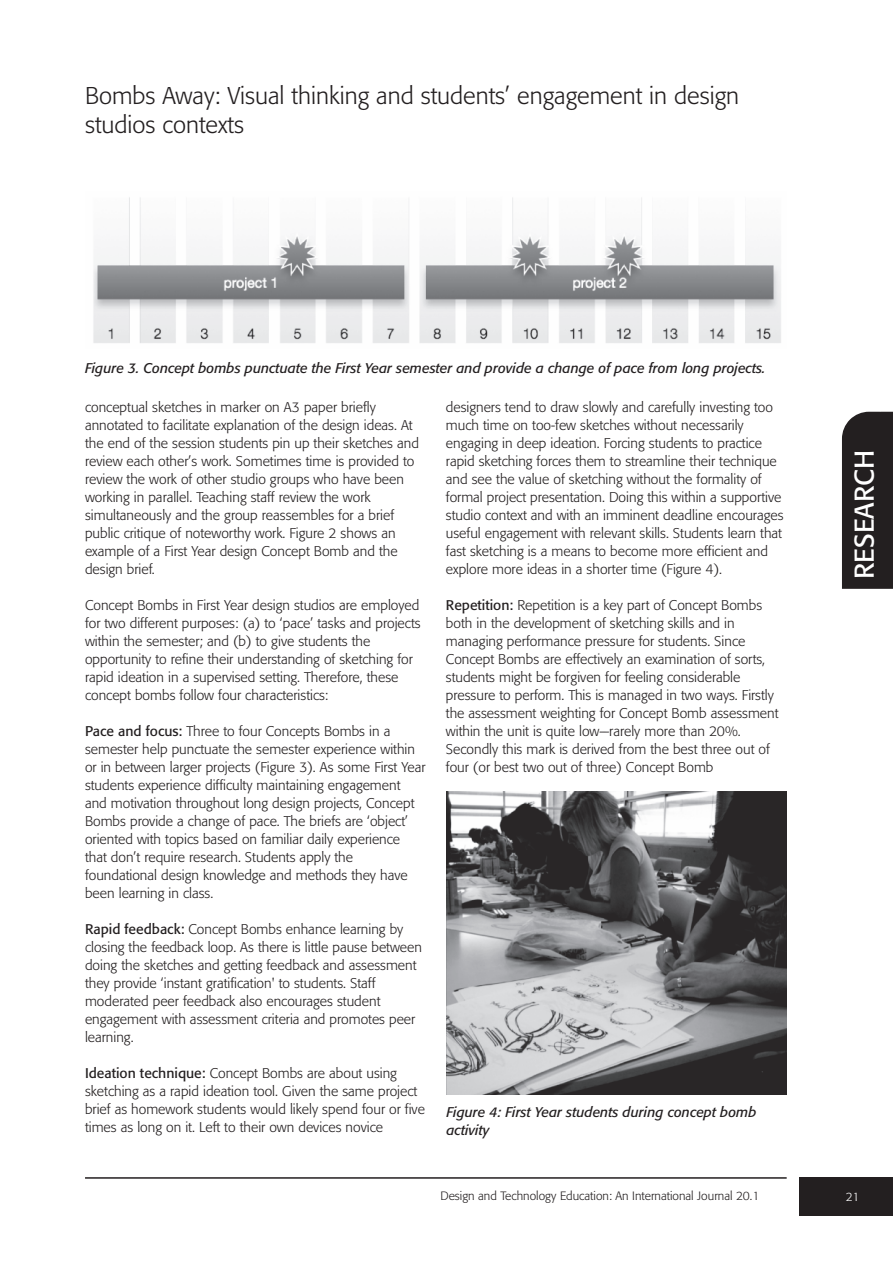
<style>
.page{position:relative;width:893px;height:1263px;background:#fff}
.page>*{position:absolute;margin:0;border:0;box-sizing:border-box;transform-origin:0 0}
.t1{font:27px "Formata";color:#fff}
.t2{font:300 24px/28.5px "Formata";color:#231f20}
.t3{font:300 13.95px/18px "Formata";color:#231f20}
.t4{font:italic 13.95px/18px "Formata";color:#231f20}
.t5{font:300 12px "Formata";color:#231f20}
.t6{font:300 12px "Formata";color:#fff}
.s1{font-weight:400}
</style>
<div class="page">
<div style="left:799px;top:1178px;width:94px;height:38px;background:#231f20"></div>
<hr style="left:85px;top:1177px;width:702px;height:2px;background:#231f20">
<div style="left:842px;top:412px;width:51px;height:177px;background:#231f20"></div>
<img style="left:93px;top:197px;width:688px;height:146px">
<img style="left:446px;top:791px;width:341px;height:303px">
<h2 class="t2" style="left:85px;top:83px;width:656px">Bombs Away: Visual thinking and students’ engagement in design studios contexts</h2>
<p class="t4" style="left:85px;top:360px;width:682px">Figure 3. Concept bombs punctuate the First Year semester and provide a change of pace from long projects.</p>
<p class="t3" style="left:85px;top:400px;width:335px">conceptual sketches in marker on A3 paper briefly annotated to facilitate explanation of the design ideas. At the end of the session students pin up their sketches and review each other’s work. Sometimes time is provided to review the work of other studio groups who have been working in parallel. Teaching staff review the work simultaneously and the group reassembles for a brief public critique of noteworthy work. Figure 2 shows an example of a First Year design Concept Bomb and the design brief.</p>
<p class="t3" style="left:85px;top:598px;width:337px">Concept Bombs in First Year design studios are employed for two different purposes: (a) to ‘pace’ tasks and projects within the semester; and (b) to give students the opportunity to refine their understanding of sketching for rapid ideation in a supervised setting. Therefore, these concept bombs follow four characteristics:</p>
<p class="t3" style="left:85px;top:724px;width:342px"><span class="s1">Pace and focus:</span> Three to four Concepts Bombs in a semester help punctuate the semester experience within or in between larger projects (Figure 3). As some First Year students experience difficulty maintaining engagement and motivation throughout long design projects, Concept Bombs provide a change of pace. The briefs are ‘object’ oriented with topics based on familiar daily experience<br>that don’t require research. Students apply the foundational design knowledge and methods they have been learning in class.</p>
<p class="t3" style="left:85px;top:922px;width:338px"><span class="s1">Rapid feedback:</span> Concept Bombs enhance learning by closing the feedback loop. As there is little pause between doing the sketches and getting feedback and assessment they provide ‘instant gratification' to students. Staff moderated peer feedback also encourages student engagement with assessment criteria and promotes peer learning.</p>
<p class="t3" style="left:85px;top:1066px;width:341px"><span class="s1">Ideation technique:</span> Concept Bombs are about using sketching as a rapid ideation tool. Given the same project brief as homework students would likely spend four or five times as long on it. Left to their own devices novice</p>
<p class="t3" style="left:446px;top:400px;width:339px">designers tend to draw slowly and carefully investing too much time on too-few sketches without necessarily engaging in deep ideation. Forcing students to practice rapid sketching forces them to streamline their technique and see the value of sketching without the formality of formal project presentation. Doing this within a supportive studio context and with an imminent deadline encourages useful engagement with relevant skills. Students learn that fast sketching is a means to become more efficient and explore more ideas in a shorter time (Figure 4).</p>
<p class="t3" style="left:446px;top:598px;width:334px"><span class="s1">Repetition:</span> Repetition is a key part of Concept Bombs both in the development of sketching skills and in managing performance pressure for students. Since Concept Bombs are effectively an examination of sorts, students might be forgiven for feeling considerable pressure to perform. This is managed in two ways. Firstly the assessment weighting for Concept Bomb assessment within the unit is quite low—rarely more than 20%.<br>Secondly this mark is derived from the best three out of four (or best two out of three) Concept Bomb</p>
<p class="t4" style="left:446px;top:1104px;width:312px">Figure 4: First Year students during concept bomb activity</p>
<p class="t5" style="left:440px;top:1191px;width:320px">Design and Technology Education: An International Journal 20.1</p>
<h1 class="t1" style="left:853px;top:579px;width:131px;rotate:-90deg">RESEARCH</h1>
<p class="t6" style="left:846px;top:1191px;width:15px">21</p>
</div>
